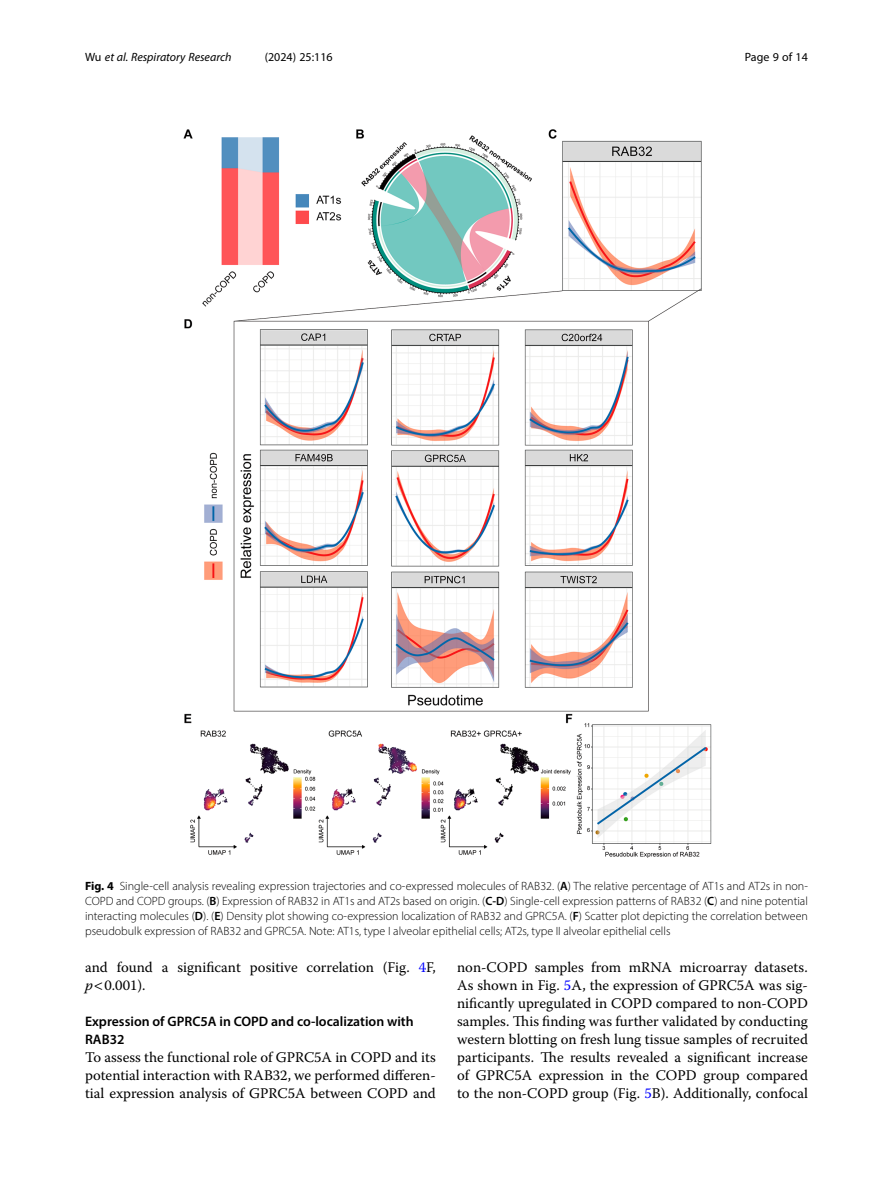
<style>
.page{position:relative;width:893px;height:1191px;background:#fff}
.page>*{position:absolute;margin:0;border:0;box-sizing:border-box;transform-origin:0 0}
.Body_Text{font:14.7px/18px "Warnock Pro";color:#000;text-align:justify}
.Body_Text_Indent{font:14.7px/18px "Warnock Pro";color:#000}
.Head_2{font:600 13.8px/18px "Myriad Pro";color:#000}
.Figure_Caption{font:300 12px/15px "Myriad Pro";color:#000;text-align:justify}
.t1{font:italic 12px "Myriad Pro";color:#000}
.t2{font:12px "Myriad Pro";color:#000}
.s1{font-style:normal}
.s2{font-weight:700}
.s3{font-weight:600}
.s4{color:#00f}
.s5{font-style:italic}
</style>
<div class="page">
<img style="left:183px;top:129px;width:529px;height:729px">
<p class="t1" style="left:85px;top:50px;width:148px"><span class="s1">Wu</span> et al. Respiratory Research</p>
<p class="t2" style="left:265px;top:50px;width:70px">(2024) 25:116</p>
<p class="t2" style="left:745px;top:50px;width:65px">Page 9 of 14</p>
<p class="Figure_Caption" style="left:85px;top:878px;width:724px"><span class="s2">Fig. 4</span> Single-cell analysis revealing expression trajectories and co-expressed molecules of RAB32. (<span class="s3">A</span>) The relative percentage of AT1s and AT2s in non-COPD and COPD groups. (<span class="s3">B</span>) Expression of RAB32 in AT1s and AT2s based on origin. (<span class="s3">C-D</span>) Single-cell expression patterns of RAB32 (<span class="s3">C</span>) and nine potential interacting molecules (<span class="s3">D</span>). (<span class="s3">E</span>) Density plot showing co-expression localization of RAB32 and GPRC5A. (<span class="s3">F</span>) Scatter plot depicting the correlation between pseudobulk expression of RAB32 and GPRC5A. Note: AT1s, type I alveolar epithelial cells; AT2s, type II alveolar epithelial cells</p>
<p class="Body_Text_Indent" style="left:85px;top:958px;width:352px">and found a significant positive correlation (Fig. <span class="s4">4</span>F, <span class="s5">p</span> 0.001).</p>
<p class="Head_2" style="left:85px;top:1012px;width:330px">Expression of GPRC5A in COPD and co-localization with<br>RAB32</p>
<p class="Body_Text" style="left:85px;top:1048px;width:352px">To assess the functional role of GPRC5A in COPD and its potential interaction with RAB32, we performed differen&shy;tial expression analysis of GPRC5A between COPD and</p>
<p class="Body_Text" style="left:457px;top:958px;width:352px">non-COPD samples from mRNA microarray datasets.<br>As shown in Fig. <span class="s4">5</span>A, the expression of GPRC5A was sig&shy;nificantly upregulated in COPD compared to non-COPD samples. This finding was further validated by conducting western blotting on fresh lung tissue samples of recruited participants. The results revealed a significant increase of GPRC5A expression in the COPD group compared to the non-COPD group (Fig. <span class="s4">5</span>B). Additionally, confocal</p>
</div>
